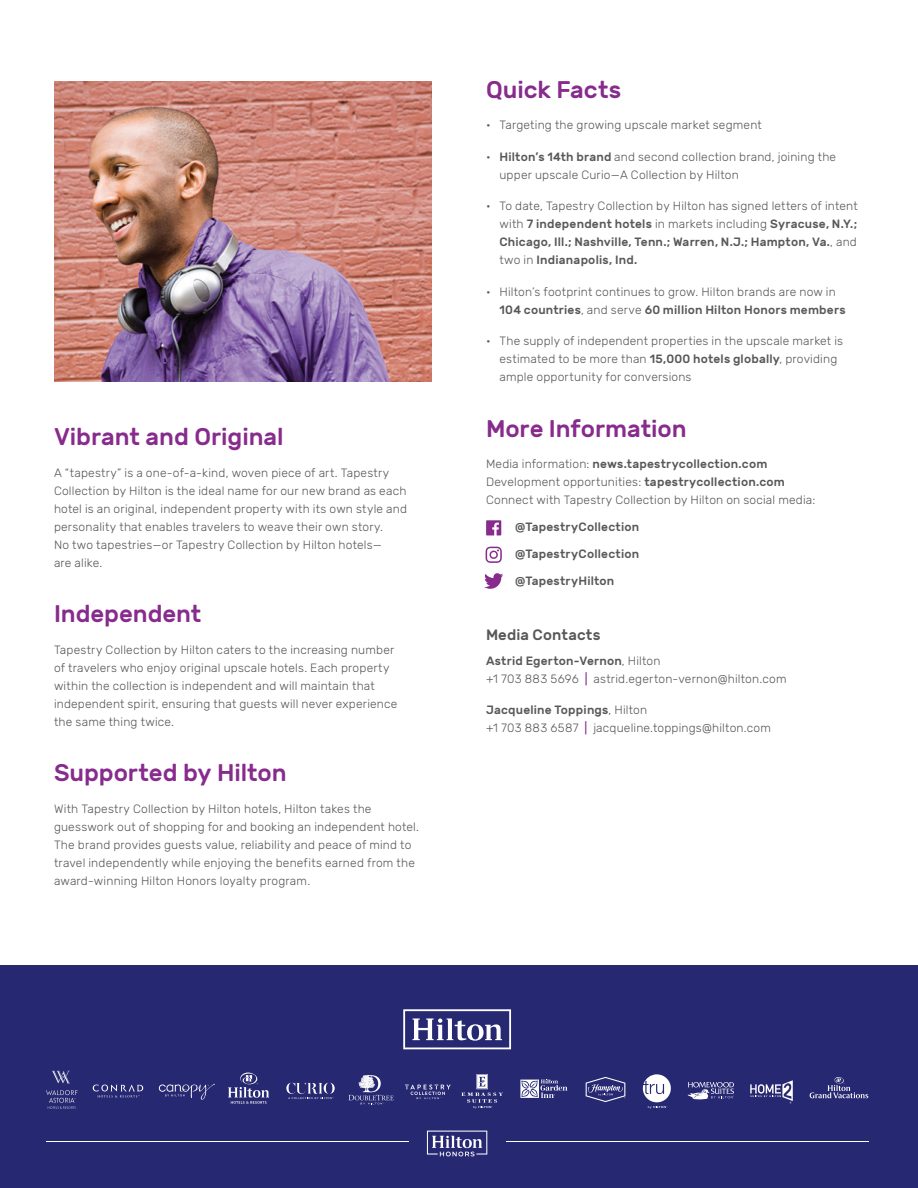
<style>
.page{position:relative;width:918px;height:1188px;background:#fff}
.page>*{position:absolute;margin:0;border:0;box-sizing:border-box;transform-origin:0 0}
.t1{font:500 24px "Rubik";letter-spacing:-.005em;color:#872b8d}
.t2{font:500 15px "Rubik";letter-spacing:.01em;color:#57585a}
.t3{font:300 12px/18px "Rubik";letter-spacing:.015em;color:#57585a}
.t4{font:500 12px/18px "Rubik";letter-spacing:.015em;color:#57585a;text-align:justify}
.s1{font-weight:500}
.s2{font-weight:300}
.s3{font-weight:400;color:#872b8d}
</style>
<div class="page">
<div style="left:0;top:965px;width:918px;height:223px;background:#272872"></div>
<svg style="left:228px;top:1073px;width:41px;height:31px"></svg>
<svg style="left:52px;top:1071px;width:18px;height:12px"></svg>
<svg style="left:46px;top:1090px;width:32px;height:19px"></svg>
<svg style="left:93px;top:1085px;width:50px;height:13px"></svg>
<svg style="left:159px;top:1084px;width:56px;height:16px"></svg>
<svg style="left:286px;top:1083px;width:49px;height:16px"></svg>
<svg style="left:810px;top:1077px;width:58px;height:21px"></svg>
<svg style="left:520px;top:1080px;width:48px;height:18px"></svg>
<svg style="left:586px;top:1077px;width:40px;height:25px"></svg>
<svg style="left:688px;top:1082px;width:46px;height:17px"></svg>
<svg style="left:750px;top:1080px;width:43px;height:23px"></svg>
<svg style="left:643px;top:1074px;width:28px;height:35px"></svg>
<svg style="left:403px;top:1009px;width:108px;height:40px"></svg>
<hr style="left:506px;top:1141px;width:362px;height:1px;background:#fff">
<hr style="left:46px;top:1141px;width:362px;height:1px;background:#fff">
<svg style="left:427px;top:1131px;width:60px;height:25px"></svg>
<svg style="left:349px;top:1075px;width:45px;height:29px"></svg>
<svg style="left:405px;top:1085px;width:46px;height:14px"></svg>
<svg style="left:461px;top:1074px;width:42px;height:35px"></svg>
<svg style="left:486px;top:520px;width:15px;height:15px"></svg>
<svg style="left:486px;top:547px;width:16px;height:16px"></svg>
<svg style="left:484px;top:573px;width:19px;height:16px"></svg>
<img style="left:54px;top:81px;width:378px;height:300px">
<h1 class="t1" style="left:54px;top:423px;width:231px">Vibrant and Original</h1>
<p class="t3" style="left:54px;top:464px;width:355px">A “tapestry” is a one-of-a-kind, woven piece of art. Tapestry Collection by Hilton is the ideal name for our new brand as each hotel is an original, independent property with its own style and personality that enables travelers to weave their own story.<br>No two tapestries—or Tapestry Collection by Hilton hotels—<br>are alike.</p>
<h1 class="t1" style="left:54px;top:600px;width:149px">Independent</h1>
<p class="t3" style="left:54px;top:641px;width:345px">Tapestry Collection by Hilton caters to the increasing number of travelers who enjoy original upscale hotels. Each property within the collection is independent and will maintain that independent spirit, ensuring that guests will never experience the same thing twice.</p>
<h1 class="t1" style="left:54px;top:759px;width:234px">Supported by Hilton</h1>
<p class="t3" style="left:54px;top:800px;width:367px">With Tapestry Collection by Hilton hotels, Hilton takes the guesswork out of shopping for and booking an independent hotel.<br>The brand provides guests value, reliability and peace of mind to travel independently while enjoying the benefits earned from the award-winning Hilton Honors loyalty program.</p>
<h1 class="t1" style="left:486px;top:76px;width:137px">Quick Facts</h1>
<p class="t3" style="left:486px;top:116px;width:277px">• Targeting the growing upscale market segment</p>
<p class="t3" style="left:500px;top:148px;width:338px;text-indent:-14px">• <span class="s1">Hilton’s 14th brand</span> and second collection brand, joining the upper upscale Curio—A Collection by Hilton</p>
<p class="t4" style="left:500px;top:198px;width:360px;text-indent:-14px"><span class="s2">• To date, Tapestry Collection by Hilton has signed letters of intent with</span> 7 independent hotels <span class="s2">in markets including</span> Syracuse, N.Y.; Chicago, Ill.; Nashville, Tenn.; Warren, N.J.; Hampton, Va.<span class="s2">, and two in</span> Indianapolis, Ind.</p>
<p class="t3" style="left:500px;top:283px;width:348px;text-indent:-14px">• Hilton’s footprint continues to grow. Hilton brands are now in<br><span class="s1">104 countries</span>, and serve <span class="s1">60 million Hilton Honors members</span></p>
<p class="t3" style="left:500px;top:332px;width:345px;text-indent:-14px">• The supply of independent properties in the upscale market is estimated to be more than <span class="s1">15,000 hotels globally</span>, providing ample opportunity for conversions</p>
<h1 class="t1" style="left:486px;top:415px;width:202px">More Information</h1>
<p class="t3" style="left:486px;top:455px;width:331px">Media information: <span class="s1">news.tapestrycollection.com<br></span>Development opportunities: <span class="s1">tapestrycollection.com<br></span>Connect with Tapestry Collection by Hilton on social media:</p>
<p class="t4" style="left:515px;top:519px;width:126px">@TapestryCollection</p>
<p class="t4" style="left:515px;top:546px;width:126px">@TapestryCollection</p>
<p class="t4" style="left:515px;top:573px;width:101px">@TapestryHilton</p>
<p class="t2" style="left:486px;top:626px;width:116px">Media Contacts</p>
<p class="t3" style="left:486px;top:652px;width:302px"><span class="s1">Astrid Egerton-Vernon</span>, Hilton<br>+1 703 883 5696 <span class="s3">|</span> astrid.egerton-vernon@hilton.com</p>
<p class="t3" style="left:486px;top:701px;width:286px"><span class="s1">Jacqueline Toppings</span>, Hilton<br>+1 703 883 6587 <span class="s3">|</span> jacqueline.toppings@hilton.com</p>
</div>
